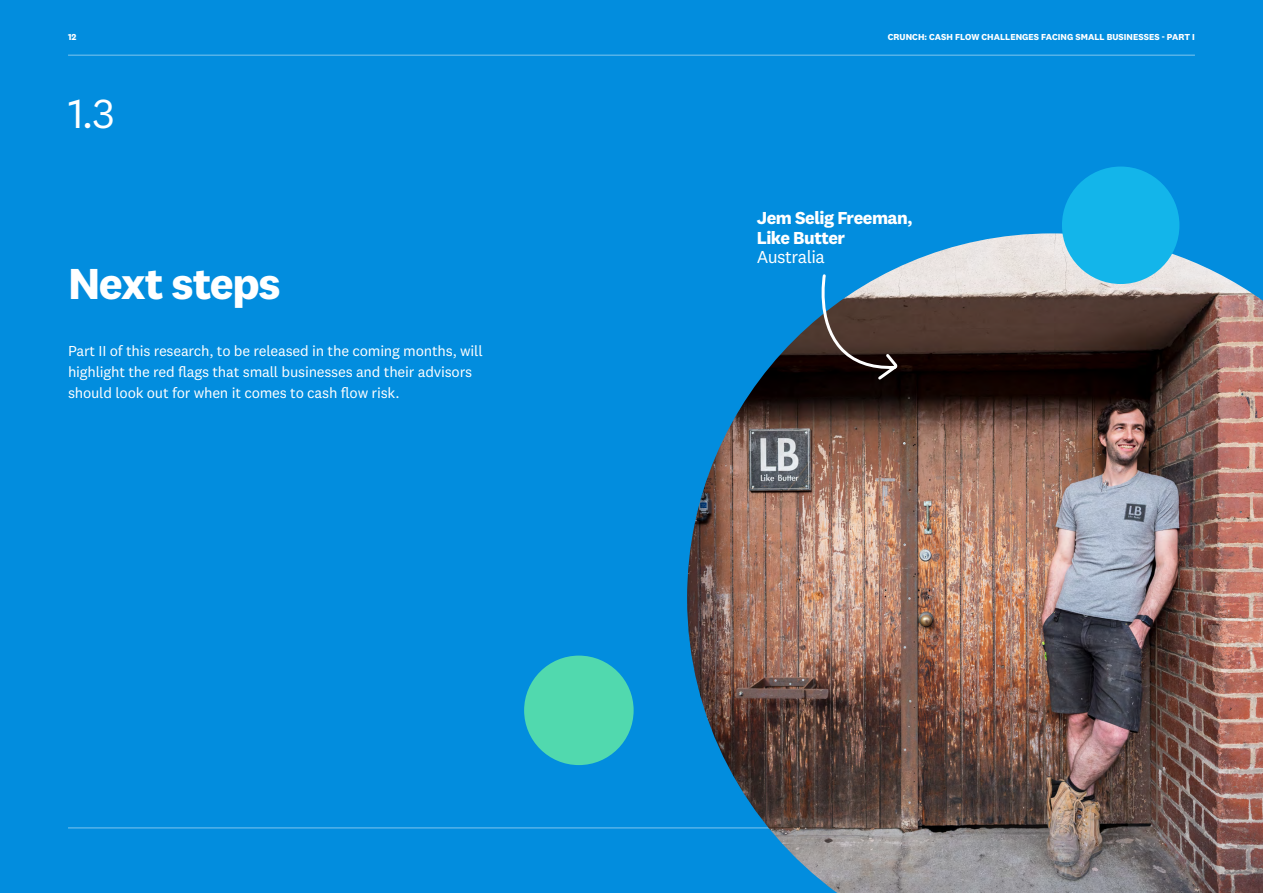
<style>
.page{position:relative;width:1263px;height:893px;background:#028dde}
.page>*{position:absolute;margin:0;border:0;box-sizing:border-box;transform-origin:0 0}
.t1{font:700 45px "National 2";letter-spacing:-.03em;color:#fff}
.t2{font:42px "National 2";color:#fff}
.t3{font:700 18px/19.5px "National 2";letter-spacing:-.025em;color:#fff}
.t4{font:18px "National 2";letter-spacing:-.035em;color:#fff}
.t5{font:15px/21px "National 2";letter-spacing:-.015em;color:#fff}
.t6{font:700 9px "National 2";letter-spacing:.005em;color:#fff}
</style>
<div class="page">
<hr style="left:68px;top:828px;width:1127px;height:1px;background:#fff">
<hr style="left:68px;top:55px;width:1127px;height:1px;background:#fff">
<div style="left:524px;top:656px;width:110px;height:109px;background:#51d9ae;border-radius:50%"></div>
<img style="left:687px;top:233px;width:576px;height:660px">
<div style="left:1062px;top:167px;width:117px;height:117px;background:#13b5ea;border-radius:50%"></div>
<svg style="left:817px;top:272px;width:83px;height:110px;background:#4c545c"></svg>
<p class="t6" style="left:68px;top:32px;width:10px">12</p>
<p class="t6" style="left:888px;top:32px;width:309px">CRUNCH: CASH FLOW CHALLENGES FACING SMALL BUSINESSES - PART I</p>
<h2 class="t2" style="left:68px;top:89px;width:48px">1.3</h2>
<h1 class="t1" style="left:68px;top:256px;width:214px">Next steps</h1>
<p class="t5" style="left:68px;top:340px;width:416px">Part II of this research, to be released in the coming months, will highlight the red flags that small businesses and their advisors should look out for when it comes to cash flow risk.</p>
<p class="t3" style="left:757px;top:208px;width:157px">Jem Selig Freeman,<br>Like Butter</p>
<p class="t4" style="left:757px;top:246px;width:69px">Australia</p>
</div>
